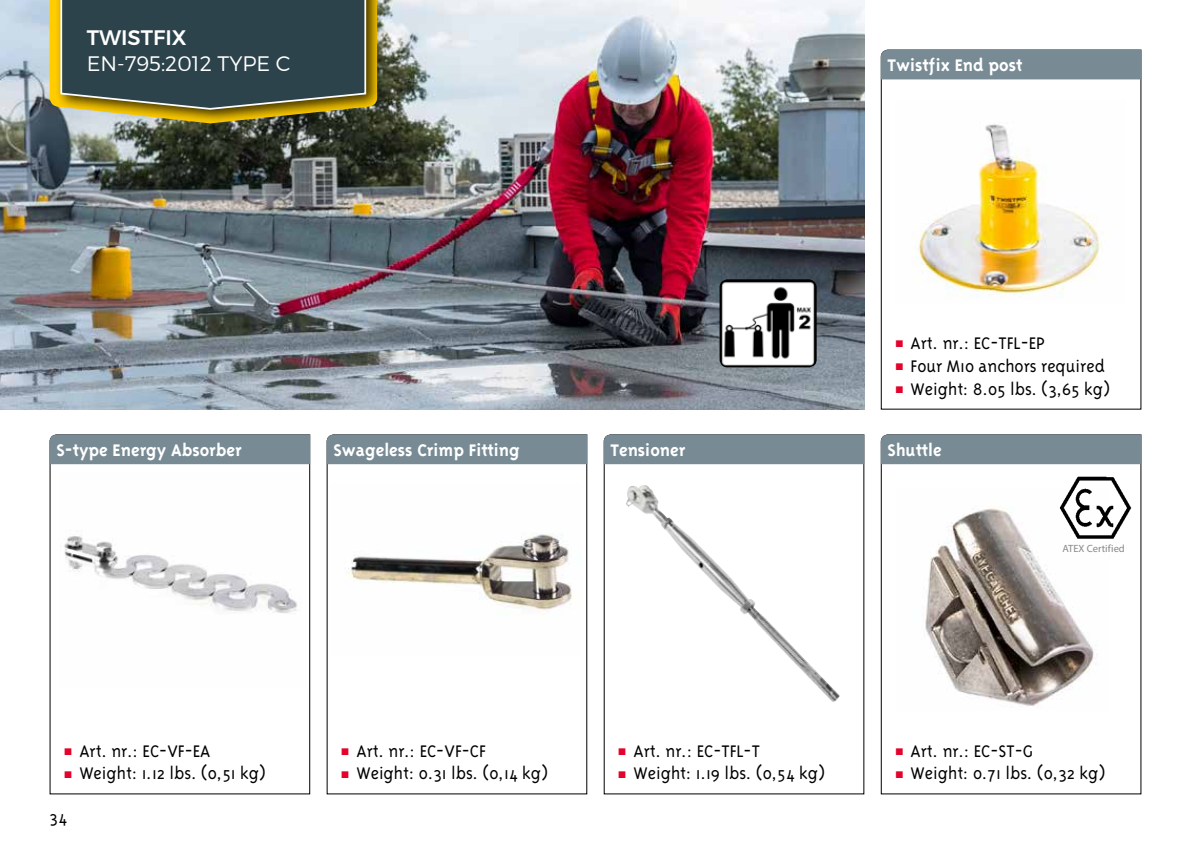
<style>
.page{position:relative;width:1191px;height:844px;background:#fff}
.page>*{position:absolute;margin:0;border:0;box-sizing:border-box;transform-origin:0 0}
.t1{font:300 21px "Montserrat";color:#fff}
.t2{font:500 21px "Montserrat";color:#fff}
.t3{font:300 19.25px "Triplex";color:#000}
.t4{font:700 19.25px "Triplex";color:#fff}
.t5{font:10.5px "Myriad Pro";color:#878787}
.s1{color:#e4032d}
</style>
<div class="page">
<img style="left:0;top:0;width:864px;height:409px">
<div style="left:55px;top:0;width:327px;height:125px;background:#000;opacity:.75"></div>
<svg style="left:60px;top:0;width:307px;height:111px;background:#3b4c49"></svg>
<svg style="left:880px;top:49px;width:261px;height:361px"></svg>
<svg style="left:49px;top:439px;width:261px;height:355px"></svg>
<div style="left:881px;top:50px;width:260px;height:29px;background:#788b95"></div>
<div style="left:50px;top:434px;width:260px;height:30px;background:#788b95"></div>
<img style="left:895px;top:99px;width:230px;height:205px">
<img style="left:59px;top:473px;width:246px;height:214px">
<img style="left:719px;top:279px;width:97px;height:88px">
<svg style="left:603px;top:440px;width:261px;height:354px"></svg>
<svg style="left:326px;top:439px;width:261px;height:355px"></svg>
<div style="left:604px;top:434px;width:260px;height:30px;background:#788b95"></div>
<div style="left:327px;top:434px;width:260px;height:30px;background:#788b95"></div>
<svg style="left:880px;top:440px;width:261px;height:354px"></svg>
<div style="left:881px;top:434px;width:260px;height:30px;background:#788b95"></div>
<img style="left:896px;top:489px;width:213px;height:221px">
<img style="left:330px;top:484px;width:252px;height:172px">
<img style="left:625px;top:484px;width:215px;height:218px">
<img style="left:1054px;top:472px;width:80px;height:70px">
<p class="t2" style="left:87px;top:25px;width:101px">TWISTFIX</p>
<p class="t1" style="left:87px;top:50px;width:205px">EN-795:2012 TYPE C</p>
<p class="t4" style="left:887px;top:55px;width:136px">Twistf ix End post</p>
<p class="t4" style="left:56px;top:440px;width:187px">S-type Energy Absorber</p>
<p class="t4" style="left:333px;top:440px;width:188px">Swageless Crimp Fitting</p>
<p class="t4" style="left:610px;top:440px;width:76px">Tensioner</p>
<p class="t3" style="left:895px;top:333px;width:151px"><span class="s1">■</span> Art. nr.: EC-TFL-EP</p>
<p class="t3" style="left:895px;top:356px;width:211px"><span class="s1">■</span> Four M10 anchors required</p>
<p class="t3" style="left:895px;top:379px;width:216px"><span class="s1">■</span> Weight: 8.05 lbs. (3,65 kg)</p>
<p class="t4" style="left:887px;top:440px;width:56px">Shuttle</p>
<p class="t5" style="left:1062px;top:542px;width:64px">ATEX Certified</p>
<p class="t3" style="left:64px;top:740px;width:147px"><span class="s1">■</span> Art. nr.: EC-VF-EA</p>
<p class="t3" style="left:64px;top:763px;width:203px"><span class="s1">■</span> Weight: 1.12 lbs. (0,51 kg)</p>
<p class="t3" style="left:50px;top:807px;width:19px">34</p>
<p class="t3" style="left:341px;top:740px;width:146px"><span class="s1">■</span> Art. nr.: EC-VF-CF</p>
<p class="t3" style="left:341px;top:763px;width:208px"><span class="s1">■</span> Weight: 0.31 lbs. (0,14 kg)</p>
<p class="t3" style="left:618px;top:740px;width:143px"><span class="s1">■</span> Art. nr.: EC-TFL-T</p>
<p class="t3" style="left:618px;top:763px;width:208px"><span class="s1">■</span> Weight: 1.19 lbs. (0,54 kg)</p>
<p class="t3" style="left:895px;top:740px;width:139px"><span class="s1">■</span> Art. nr.: EC-ST-G</p>
<p class="t3" style="left:895px;top:763px;width:211px"><span class="s1">■</span> Weight: 0.71 lbs. (0,32 kg)</p>
</div>
